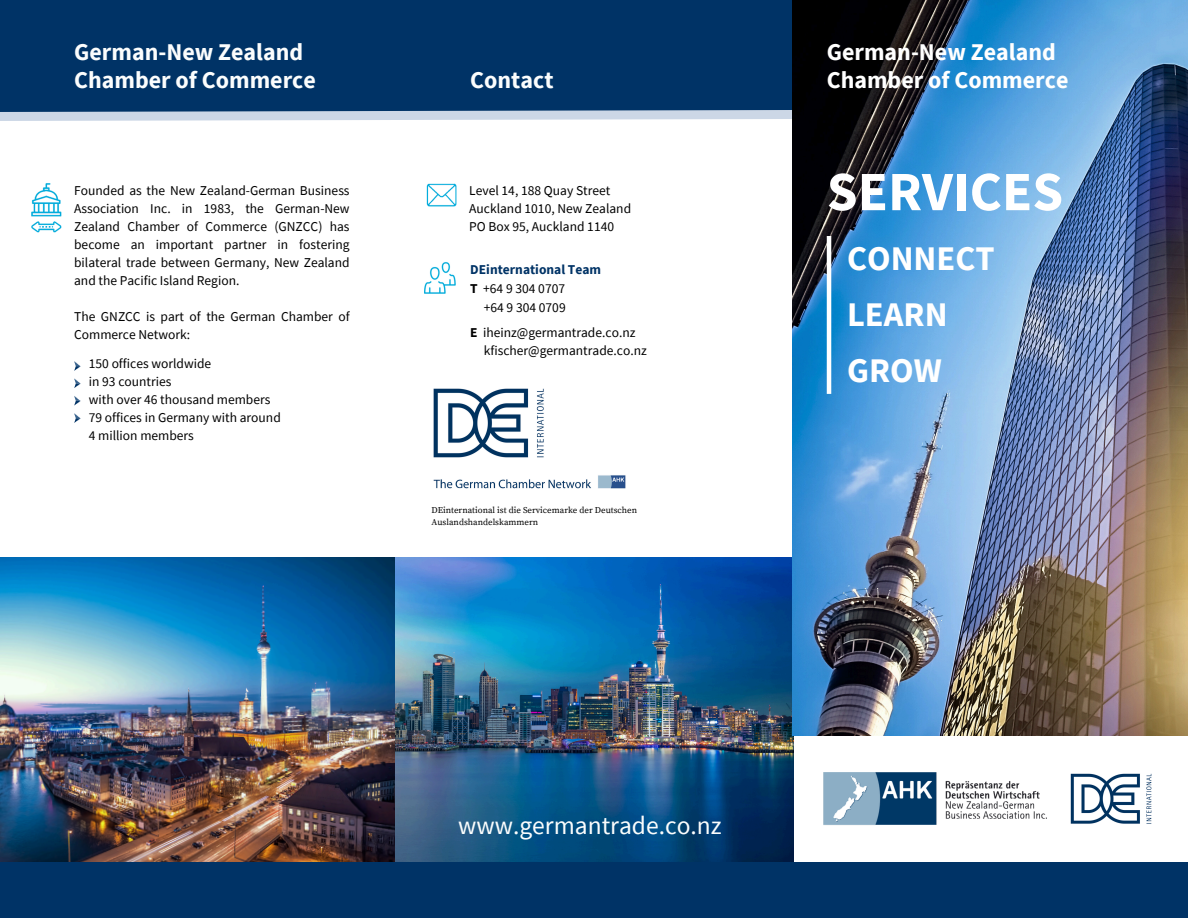
<style>
.page{position:relative;width:1188px;height:918px;background:#fff}
.page>*{position:absolute;margin:0;border:0;box-sizing:border-box;transform-origin:0 0}
.t1{font:700 55.5px "Source Sans Pro";color:#fff}
.t2{font:700 34.5px/56.2px "Source Sans Pro";color:#fff}
.t3{font:25.5px "Source Sans Pro";color:#fbfdfd}
.t4{font:700 24px/28.2px "Source Sans Pro";color:#fbfdfd}
.t5{font:700 24px/28.2px "Source Sans Pro";color:#fff}
.t6{font:13.5px/18px "Source Sans Pro";color:#000}
.t7{font:700 13.5px "Source Sans Pro";color:#036}
.t8{font:8.85px "Source Serif Pro";color:#000}
.s1{font-weight:700}
</style>
<div class="page">
<img style="left:823px;top:773px;width:224px;height:52px">
<img style="left:1070px;top:773px;width:82px;height:51px">
<img style="left:395px;top:558px;width:398px;height:305px">
<div style="left:0;top:0;width:806px;height:114px;background:#036"></div>
<svg style="left:0;top:105px;width:793px;height:21px"></svg>
<img style="left:0;top:558px;width:395px;height:305px">
<div style="left:0;top:863px;width:1188px;height:55px;background:#036"></div>
<img style="left:793px;top:0;width:395px;height:736px">
<hr style="left:827px;top:236px;width:4px;height:158px;background:#fff">
<img style="left:426px;top:184px;width:31px;height:22px">
<img style="left:425px;top:262px;width:30px;height:31px">
<img style="left:433px;top:388px;width:193px;height:101px">
<svg style="left:74px;top:361px;width:6px;height:9px"></svg>
<svg style="left:74px;top:379px;width:6px;height:9px"></svg>
<svg style="left:74px;top:396px;width:6px;height:9px"></svg>
<svg style="left:74px;top:413px;width:6px;height:9px"></svg>
<img style="left:31px;top:184px;width:31px;height:48px">
<p class="t4" style="left:74px;top:38px;width:243px">German-New Zealand<br>Chamber of Commerce</p>
<p class="t6" style="left:74px;top:181px;width:277px;text-align:justify">Founded as the New Zealand-German Business Association Inc. in 1983, the German-New Zealand Chamber of Commerce (GNZCC) has become an important partner in fostering bilateral trade between Germany, New Zealand and the Pacific Island Region.</p>
<p class="t6" style="left:74px;top:307px;width:277px">The GNZCC is part of the German Chamber of<br>Commerce Network:</p>
<p class="t6" style="left:89px;top:354px;width:193px">150 offices worldwide<br>in 93 countries<br>with over 46 thousand members<br>79 offices in Germany with around<br>4 million members</p>
<h5 class="t4" style="left:470px;top:66px;width:85px">Contact</h5>
<p class="t6" style="left:469px;top:181px;width:163px">Level 14, 188 Quay Street<br>Auckland 1010, New Zealand<br>PO Box 95, Auckland 1140</p>
<p class="t7" style="left:470px;top:261px;width:132px">DEinternational Team</p>
<p class="t6" style="left:470px;top:279px;width:96px"><span class="s1">T</span> +64 9 304 0707</p>
<p class="t6" style="left:484px;top:298px;width:83px">+64 9 304 0709</p>
<p class="t6" style="left:484px;top:322px;width:165px;line-height:18.8px;text-indent:-14px"><span class="s1">E</span> iheinz@germantrade.co.nz kfischer@germantrade.co.nz</p>
<p class="t8" style="left:432px;top:505px;width:207px">DEinternational ist die Servicemarke der Deutschen</p>
<p class="t8" style="left:432px;top:517px;width:108px">Auslandshandelskammern</p>
<h5 class="t5" style="left:827px;top:38px;width:243px">German-New Zealand<br>Chamber of Commerce</h5>
<p class="t1" style="left:827px;top:156px;width:238px">SERVICES</p>
<h2 class="t2" style="left:847px;top:230px;width:149px">CONNECT<br>LEARN<br>GROW</h2>
<h5 class="t3" style="left:458px;top:808px;width:265px">www.germantrade.co.nz</h5>
</div>
